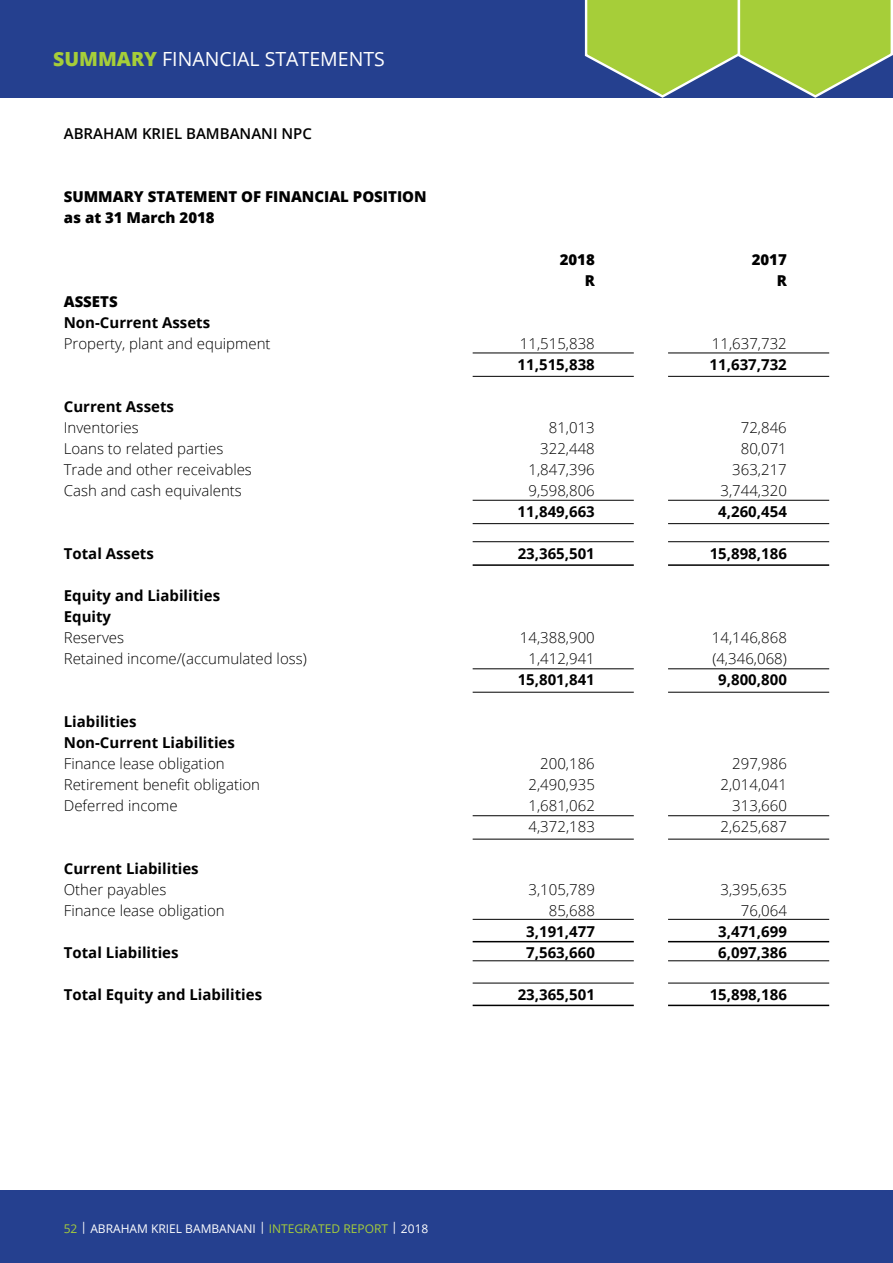
<style>
.page{position:relative;width:893px;height:1263px;background:#fff}
.page>*{position:absolute;margin:0;border:0;box-sizing:border-box;transform-origin:0 0}
.t1{font:19.5px "Open Sans";color:#fff}
.t2{font:800 19.5px "Open Sans";color:#a6ce39}
.t3{font:300 15px "Open Sans";color:#000}
.t4{font:700 15px/21px "Open Sans";color:#000}
.t5{font:800 15px/21px "Open Sans";color:#000}
.t6{font:600 15px "Open Sans";color:#000}
.t7{font:12px "Open Sans";color:#fff}
.s1{font-weight:800;color:#a6ce39}
.s2{color:#a6ce39}
</style>
<div class="page">
<div style="left:0;top:1191px;width:893px;height:72px;background:#25408f"></div>
<div style="left:0;top:0;width:893px;height:98px;background:#25408f"></div>
<svg style="left:584px;top:0;width:309px;height:98px"></svg>
<hr style="left:668px;top:353px;width:161px;height:1px;background:#000">
<hr style="left:668px;top:668px;width:161px;height:1px;background:#000">
<hr style="left:668px;top:815px;width:161px;height:1px;background:#000">
<hr style="left:668px;top:500px;width:161px;height:1px;background:#000">
<hr style="left:668px;top:541px;width:161px;height:1px;background:#000">
<hr style="left:668px;top:919px;width:161px;height:1px;background:#000">
<hr style="left:668px;top:960px;width:161px;height:1px;background:#000">
<hr style="left:668px;top:376px;width:161px;height:1px;background:#000">
<hr style="left:668px;top:692px;width:161px;height:1px;background:#000">
<hr style="left:668px;top:839px;width:161px;height:1px;background:#000">
<hr style="left:668px;top:523px;width:161px;height:1px;background:#000">
<hr style="left:668px;top:564px;width:161px;height:2px;background:#000">
<hr style="left:668px;top:983px;width:161px;height:1px;background:#000">
<hr style="left:668px;top:1005px;width:161px;height:1px;background:#000">
<hr style="left:668px;top:941px;width:161px;height:1px;background:#000">
<hr style="left:473px;top:353px;width:161px;height:1px;background:#000">
<hr style="left:473px;top:668px;width:161px;height:1px;background:#000">
<hr style="left:473px;top:815px;width:161px;height:1px;background:#000">
<hr style="left:473px;top:500px;width:161px;height:1px;background:#000">
<hr style="left:473px;top:541px;width:161px;height:1px;background:#000">
<hr style="left:473px;top:919px;width:161px;height:1px;background:#000">
<hr style="left:473px;top:960px;width:161px;height:1px;background:#000">
<hr style="left:473px;top:376px;width:161px;height:1px;background:#000">
<hr style="left:473px;top:692px;width:161px;height:1px;background:#000">
<hr style="left:473px;top:839px;width:161px;height:1px;background:#000">
<hr style="left:473px;top:523px;width:161px;height:1px;background:#000">
<hr style="left:473px;top:564px;width:161px;height:2px;background:#000">
<hr style="left:473px;top:983px;width:161px;height:1px;background:#000">
<hr style="left:473px;top:1005px;width:161px;height:1px;background:#000">
<hr style="left:473px;top:941px;width:161px;height:1px;background:#000">
<h1 class="t2" style="left:53px;top:44px;width:17px">SUMM</h1>
<h1 class="t1" style="left:117px;top:45px;width:269px"><span class="s1">ARY</span> FINANCIAL STATEMENTS</h1>
<p class="t6" style="left:64px;top:123px;width:250px">ABRAHAM KRIEL BAMBANANI NPC</p>
<p class="t5" style="left:64px;top:185px;width:364px;text-indent:49px">ARY STATEMENT OF FINANCIAL POSITION as at 31 March 2018</p>
<p class="t5" style="left:64px;top:185px;width:13px">SUMM</p>
<p class="t5" style="left:560px;top:248px;width:37px">2018</p>
<p class="t5" style="left:752px;top:248px;width:37px">2017</p>
<p class="t5" style="left:585px;top:269px;width:12px">R</p>
<p class="t5" style="left:777px;top:269px;width:12px">R</p>
<p class="t5" style="left:64px;top:290px;width:55px">Assets</p>
<p class="t4" style="left:64px;top:312px;width:148px">Non-Current Assets</p>
<p class="t3" style="left:64px;top:333px;width:208px">Property, plant and equipment</p>
<p class="t3" style="left:520px;top:333px;width:76px">11,515,838</p>
<p class="t3" style="left:712px;top:333px;width:76px">11,637,732</p>
<p class="t4" style="left:518px;top:354px;width:79px">11,515,838</p>
<p class="t4" style="left:710px;top:354px;width:79px">11,637,732</p>
<p class="t4" style="left:64px;top:396px;width:112px">Current Assets</p>
<p class="t3" style="left:64px;top:417px;width:76px">Inventories</p>
<p class="t3" style="left:549px;top:417px;width:48px">81,013</p>
<p class="t3" style="left:741px;top:417px;width:48px">72,846</p>
<p class="t3" style="left:64px;top:438px;width:161px">Loans to related parties</p>
<p class="t3" style="left:540px;top:438px;width:56px">322,448</p>
<p class="t3" style="left:741px;top:438px;width:48px">80,071</p>
<p class="t3" style="left:64px;top:459px;width:190px">Trade and other receivables</p>
<p class="t3" style="left:528px;top:459px;width:68px">1,847,396</p>
<p class="t3" style="left:732px;top:459px;width:56px">363,217</p>
<p class="t3" style="left:64px;top:480px;width:180px">Cash and cash equivalents</p>
<p class="t3" style="left:528px;top:480px;width:68px">9,598,806</p>
<p class="t3" style="left:720px;top:480px;width:68px">3,744,320</p>
<p class="t4" style="left:518px;top:501px;width:79px">11,849,663</p>
<p class="t4" style="left:718px;top:501px;width:70px">4,260,454</p>
<p class="t4" style="left:64px;top:543px;width:92px">Total Assets</p>
<p class="t4" style="left:518px;top:543px;width:79px">23,365,501</p>
<p class="t4" style="left:710px;top:543px;width:79px">15,898,186</p>
<p class="t4" style="left:64px;top:585px;width:158px">Equity and Liabilities<br>Equity</p>
<p class="t3" style="left:64px;top:627px;width:62px">Reserves</p>
<p class="t3" style="left:520px;top:627px;width:76px">14,388,900</p>
<p class="t3" style="left:712px;top:627px;width:76px">14,146,868</p>
<p class="t3" style="left:64px;top:648px;width:245px">Retained income/(accumulated loss)</p>
<p class="t3" style="left:528px;top:648px;width:68px">1,412,941</p>
<p class="t3" style="left:712px;top:648px;width:76px">(4,346,068)</p>
<p class="t4" style="left:518px;top:669px;width:79px">15,801,841</p>
<p class="t4" style="left:718px;top:669px;width:70px">9,800,800</p>
<p class="t4" style="left:64px;top:711px;width:173px">Liabilities<br>Non-Current Liabilities</p>
<p class="t3" style="left:64px;top:753px;width:162px">Finance lease obligation</p>
<p class="t3" style="left:540px;top:753px;width:56px">200,186</p>
<p class="t3" style="left:732px;top:753px;width:56px">297,986</p>
<p class="t3" style="left:64px;top:774px;width:198px">Retirement benefit obligation</p>
<p class="t3" style="left:528px;top:774px;width:68px">2,490,935</p>
<p class="t3" style="left:720px;top:774px;width:68px">2,014,041</p>
<p class="t3" style="left:64px;top:795px;width:115px">Deferred income</p>
<p class="t3" style="left:528px;top:795px;width:68px">1,681,062</p>
<p class="t3" style="left:732px;top:795px;width:56px">313,660</p>
<p class="t3" style="left:528px;top:816px;width:68px">4,372,183</p>
<p class="t3" style="left:720px;top:816px;width:68px">2,625,687</p>
<p class="t4" style="left:64px;top:858px;width:136px">Current Liabilities</p>
<p class="t3" style="left:64px;top:879px;width:104px">Other payables</p>
<p class="t3" style="left:528px;top:879px;width:68px">3,105,789</p>
<p class="t3" style="left:720px;top:879px;width:68px">3,395,635</p>
<p class="t3" style="left:64px;top:900px;width:162px">Finance lease obligation</p>
<p class="t3" style="left:549px;top:900px;width:48px">85,688</p>
<p class="t3" style="left:741px;top:900px;width:48px">76,064</p>
<p class="t4" style="left:526px;top:921px;width:70px">3,191,477</p>
<p class="t4" style="left:718px;top:921px;width:70px">3,471,699</p>
<p class="t4" style="left:64px;top:942px;width:116px">Total Liabilities</p>
<p class="t4" style="left:526px;top:942px;width:70px">7,563,660</p>
<p class="t4" style="left:718px;top:942px;width:70px">6,097,386</p>
<p class="t4" style="left:64px;top:984px;width:200px">Total Equity and Liabilities</p>
<p class="t4" style="left:518px;top:984px;width:79px">23,365,501</p>
<p class="t4" style="left:710px;top:984px;width:79px">15,898,186</p>
<p class="t7" style="left:64px;top:1220px;width:366px"><span class="s2">52</span> | ABRAHAM KRIEL BAMBANANI | <span class="s2">INTEGRATED REPORT</span> | 2018</p>
</div>
